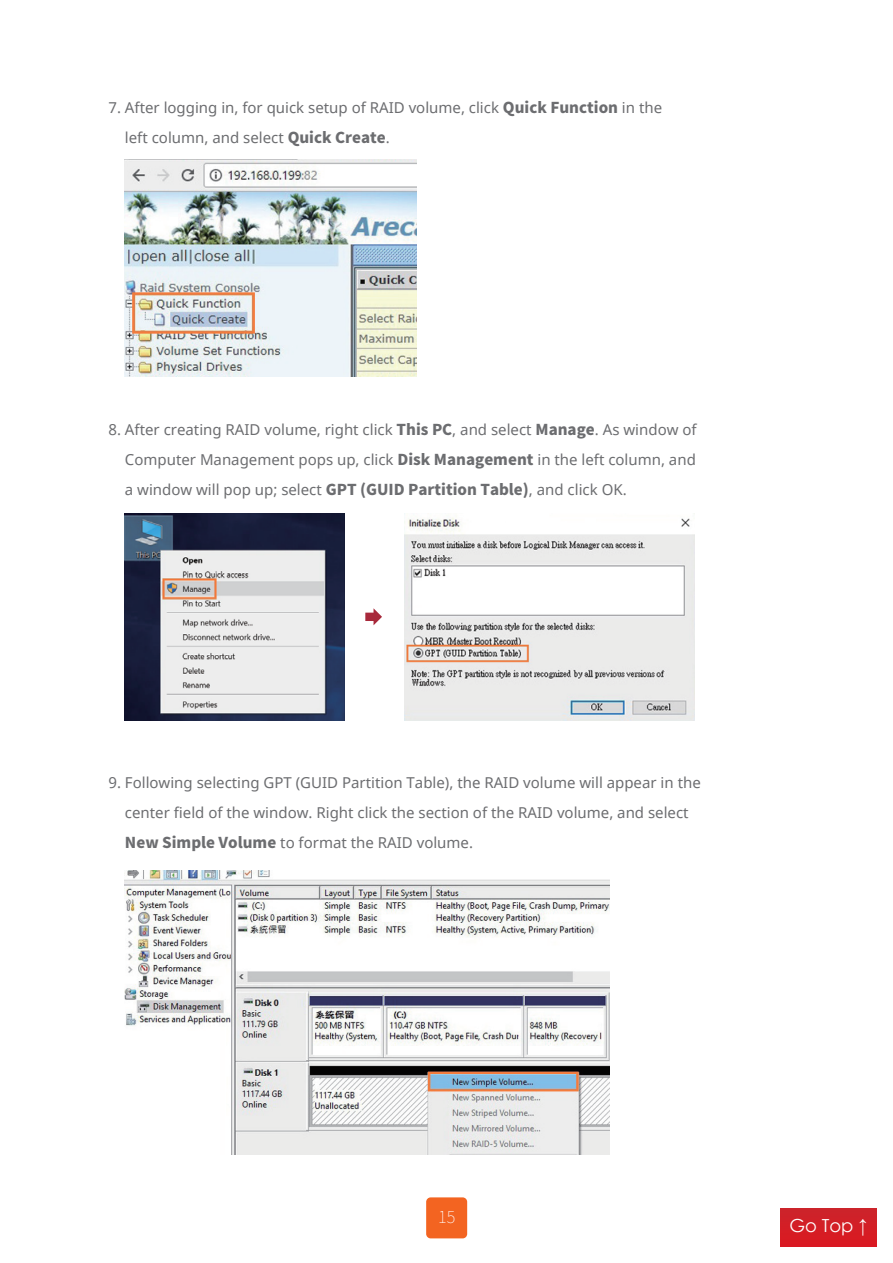
<style>
.page{position:relative;width:893px;height:1263px;background:#fff}
.page>*{position:absolute;margin:0;border:0;box-sizing:border-box;transform-origin:0 0}
.t1{font:18px "Century Gothic";color:#fff}
.t2{font:100 16.5px "Noto Sans CJ Ktc";color:#fff}
.t3{font:15px/30px "Noto Sans";color:#6c6d70}
.s1{font-family:"Noto Sans CJ Ktc";font-weight:900}
</style>
<div class="page">
<div style="left:426px;top:1197px;width:41px;height:41px;background:#f36421;border-radius:4px"></div>
<div style="left:780px;top:1209px;width:97px;height:37px;background:#d41e26"></div>
<hr style="left:0;top:113px;width:893px;height:1px;background:#ee1d23">
<hr style="left:108px;top:0;width:1px;height:1263px;background:#ee1d23">
<img style="left:125px;top:513px;width:220px;height:207px">
<img style="left:125px;top:160px;width:291px;height:216px">
<img style="left:404px;top:513px;width:290px;height:207px">
<svg style="left:365px;top:608px;width:17px;height:17px"></svg>
<img style="left:125px;top:870px;width:484px;height:284px">
<p class="t3" style="left:125px;top:93px;width:539px;text-indent:-16px">7. After logging in, for quick setup of RAID volume, click <span class="s1">Quick Function</span> in the left column, and select <span class="s1">Quick Create</span>.</p>
<p class="t3" style="left:125px;top:414px;width:573px;text-align:justify;text-indent:-16px">8. After creating RAID volume, right click <span class="s1">This PC</span>, and select <span class="s1">Manage</span>. As window of Computer Management pops up, click <span class="s1">Disk Management</span> in the left column, and a window will pop up; select <span class="s1">GPT (GUID Partition Table)</span>, and click OK.</p>
<p class="t3" style="left:125px;top:768px;width:577px;text-indent:-16px">9. Following selecting GPT (GUID Partition Table), the RAID volume will appear in the center field of the window. Right click the section of the RAID volume, and select<br><span class="s1">New Simple Volume</span> to format the RAID volume.</p>
<p class="t2" style="left:438px;top:1207px;width:19px">15</p>
<p class="t1" style="left:789px;top:1213px;width:80px">Go Top ↑</p>
</div>
